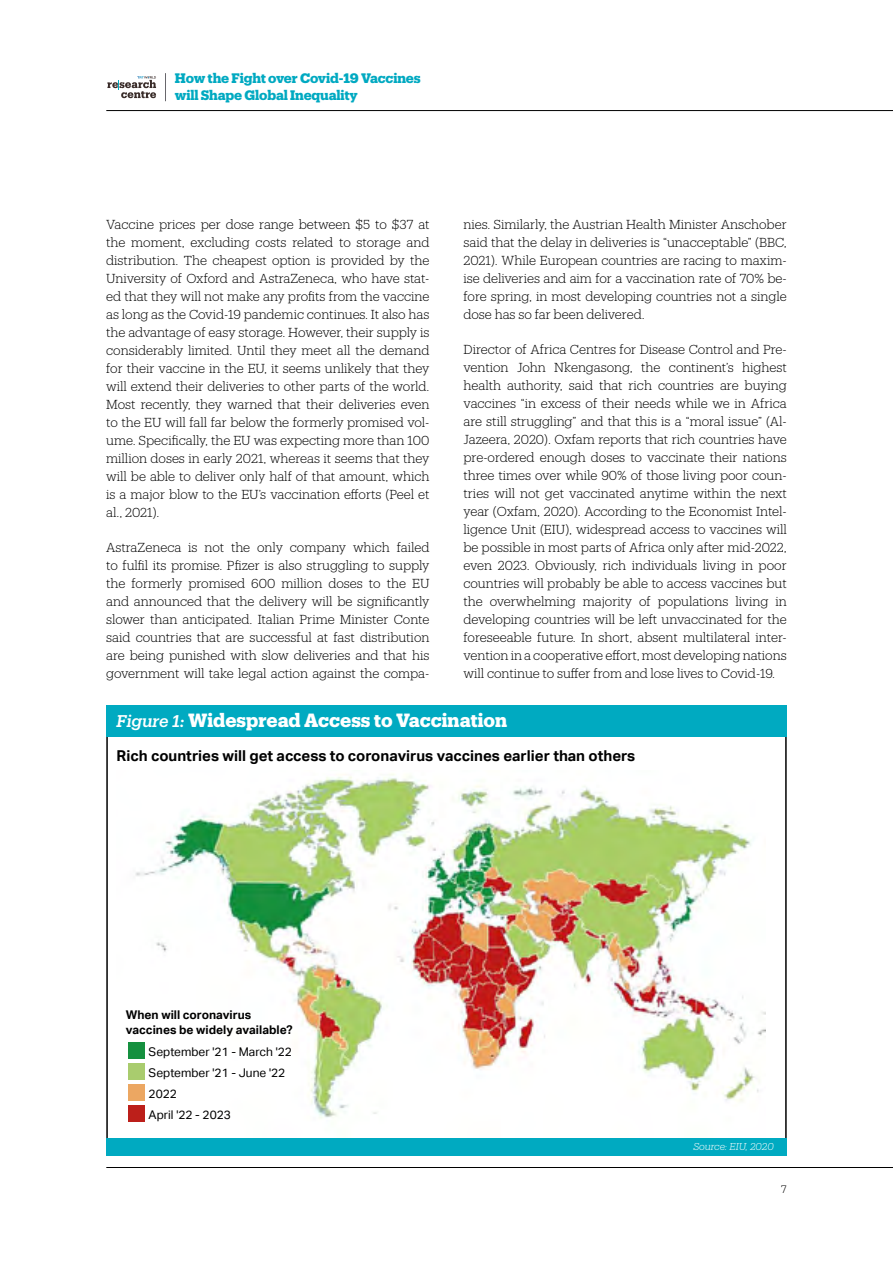
<style>
.page{position:relative;width:893px;height:1263px;background:#fff}
.page>*{position:absolute;margin:0;border:0;box-sizing:border-box;transform-origin:0 0}
.t1{font:700 18.75px "Produkt";color:#fff}
.t2{font:700 15px "Aktiv Grotesk";color:#000}
.t3{font:700 13.5px/16.5px "Produkt";letter-spacing:-.01em;color:#00a9c1}
.t4{font:300 12.75px/18px "Produkt";letter-spacing:-.005em;color:#000;text-align:justify}
.t5{font:12px/21px "Aktiv Grotesk";color:#000}
.t6{font:700 12px/15px "Aktiv Grotesk";color:#000}
.t7{font:300 10.5px "Produkt";color:#000}
.t8{font:italic 300 9.75px "Produkt";color:#fff}
.s1{font-weight:500;font-style:italic;font-size:16.65px}
</style>
<div class="page">
<hr style="left:106px;top:110px;width:787px;height:1px;background:#000">
<svg style="left:165px;top:73px;width:1px;height:28px"></svg>
<svg style="left:107px;top:76px;width:49px;height:22px"></svg>
<img style="left:135px;top:773px;width:631px;height:346px">
<hr style="left:106px;top:1167px;width:787px;height:1px;background:#000">
<div style="left:106px;top:705px;width:681px;height:31px;background:#00aac1"></div>
<div style="left:106px;top:1138px;width:681px;height:18px;background:#00aac1"></div>
<div style="left:128px;top:1042px;width:17px;height:17px;background:#15903f"></div>
<div style="left:128px;top:1063px;width:17px;height:17px;background:#a9cc6e"></div>
<div style="left:128px;top:1084px;width:17px;height:17px;background:#eca762"></div>
<div style="left:128px;top:1105px;width:17px;height:17px;background:#bc1f1a"></div>
<p class="t3" style="left:175px;top:69px;width:247px">How the Fight over Covid-19 Vaccines will Shape Global Inequality</p>
<p class="t4" style="left:106px;top:215px;width:325px">Vaccine prices per dose range between $5 to $37 at the moment, excluding costs related to storage and distribution. The cheapest option is provided by the University of Oxford and AstraZeneca, who have stat&shy;ed that they will not make any profits from the vaccine as long as the Covid-19 pandemic continues. It also has the advantage of easy storage. However, their supply is considerably limited. Until they meet all the demand for their vaccine in the EU, it seems unlikely that they will extend their deliveries to other parts of the world.<br>Most recently, they warned that their deliveries even to the EU will fall far below the formerly promised vol&shy;ume. Specifically, the EU was expecting more than 100 million doses in early 2021, whereas it seems that they will be able to deliver only half of that amount, which is a major blow to the EU’s vaccination efforts (Peel et al., 2021).</p>
<p class="t4" style="left:106px;top:538px;width:325px">AstraZeneca is not the only company which failed to fulfil its promise. Pfizer is also struggling to supply the formerly promised 600 million doses to the EU and announced that the delivery will be significantly slower than anticipated. Italian Prime Minister Conte said countries that are successful at fast distribution are being punished with slow deliveries and that his government will take legal action against the compa-</p>
<p class="t4" style="left:463px;top:215px;width:325px">nies. Similarly, the Austrian Health Minister Anschober said that the delay in deliveries is “unacceptable” (BBC, 2021). While European countries are racing to maxim&shy;ise deliveries and aim for a vaccination rate of 70% be&shy;fore spring, in most developing countries not a single dose has so far been delivered.</p>
<p class="t4" style="left:463px;top:340px;width:325px">Director of Africa Centres for Disease Control and Pre&shy;vention John Nkengasong, the continent’s highest health authority, said that rich countries are buying vaccines “in excess of their needs while we in Africa are still struggling” and that this is a “moral issue” (Al-Jazeera, 2020). Oxfam reports that rich countries have pre-ordered enough doses to vaccinate their nations three times over while 90% of those living poor coun&shy;tries will not get vaccinated anytime within the next year (Oxfam, 2020). According to the Economist Intel&shy;ligence Unit (EIU), widespread access to vaccines will be possible in most parts of Africa only after mid-2022, even 2023. Obviously, rich individuals living in poor countries will probably be able to access vaccines but the overwhelming majority of populations living in developing countries will be left unvaccinated for the foreseeable future. In short, absent multilateral inter&shy;vention in a cooperative effort, most developing nations will continue to suffer from and lose lives to Covid-19.</p>
<h1 class="t1" style="left:117px;top:707px;width:392px"><span class="s1">Figure 1:</span> Widespread Access to Vaccination</h1>
<p class="t2" style="left:117px;top:747px;width:520px">Rich countries will get access to coronavirus vaccines earlier than others</p>
<p class="t6" style="left:126px;top:1007px;width:168px">When will coronavirus vaccines be widely available?</p>
<p class="t5" style="left:149px;top:1041px;width:145px">September '21 - March '22<br>September '21 - June '22<br>2022<br>April '22 - 2023</p>
<p class="t8" style="left:693px;top:1140px;width:82px">Source: EIU, 2020</p>
<p class="t7" style="left:781px;top:1182px;width:7px">7</p>
</div>
